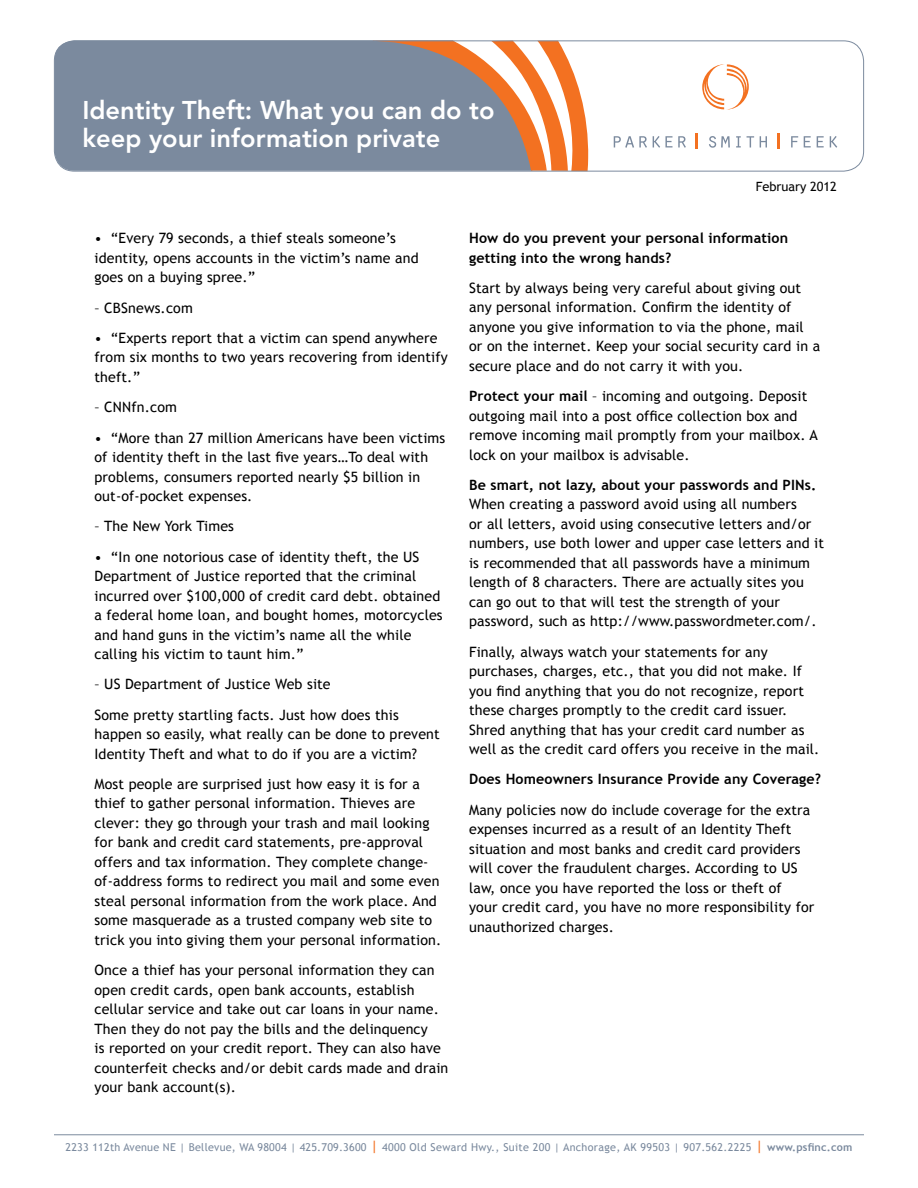
<style>
.page{position:relative;width:918px;height:1188px;background:#fff}
.page>*{position:absolute;margin:0;border:0;box-sizing:border-box;transform-origin:0 0}
.t1{font:800 25.5px/28.5px "Avenir LT Std";color:#fff}
.t2{font:14.25px/19.5px "Trebuchet MS";letter-spacing:.01em;color:#000}
.t3{font:700 14.25px/19.5px "Trebuchet MS";letter-spacing:.01em;color:#000}
.t4{font:12.75px "Trebuchet MS";color:#000}
.t5{font:10.8px "Trebuchet MS";letter-spacing:.03em;color:#7b8a9e}
.s1{font-weight:700}
.s2{font-size:15px;color:#f37121}
</style>
<div class="page">
<div style="left:54px;top:42px;width:319px;height:129px;background:#7b8a9e"></div>
<svg style="left:702px;top:64px;width:47px;height:46px"></svg>
<svg style="left:614px;top:136px;width:33px;height:12px"></svg>
<svg style="left:653px;top:136px;width:33px;height:12px"></svg>
<svg style="left:709px;top:136px;width:21px;height:12px"></svg>
<svg style="left:736px;top:136px;width:5px;height:12px"></svg>
<svg style="left:747px;top:136px;width:7px;height:12px"></svg>
<svg style="left:760px;top:136px;width:7px;height:12px"></svg>
<svg style="left:791px;top:136px;width:7px;height:11px"></svg>
<svg style="left:804px;top:136px;width:7px;height:11px"></svg>
<svg style="left:817px;top:136px;width:7px;height:11px"></svg>
<svg style="left:830px;top:136px;width:7px;height:12px"></svg>
<svg style="left:696px;top:133px;width:2px;height:16px"></svg>
<svg style="left:778px;top:133px;width:2px;height:16px"></svg>
<svg style="left:373px;top:42px;width:216px;height:128px"></svg>
<div style="left:54px;top:40px;width:810px;height:132px;border:1px solid #7b8a9e;border-radius:20px"></div>
<hr style="left:54px;top:1134px;width:810px;height:1px;background:#7b8a9e">
<h1 class="t1" style="left:82px;top:96px;width:414px">Identity Theft: What you can do to keep your information private</h1>
<p class="t4" style="left:756px;top:179px;width:83px">February 2012</p>
<p class="t2" style="left:94px;top:229px;width:326px">• “Every 79 seconds, a thief steals someone’s identity, opens accounts in the victim’s name and goes on a buying spree.”</p>
<p class="t2" style="left:94px;top:298px;width:100px">– CBSnews.com</p>
<p class="t2" style="left:94px;top:328px;width:355px">• “Experts report that a victim can spend anywhere from six months to two years recovering from identify theft.”</p>
<p class="t2" style="left:94px;top:398px;width:84px">– CNNfn.com</p>
<p class="t2" style="left:94px;top:428px;width:352px">• “More than 27 million Americans have been victims of identity theft in the last five years…To deal with problems, consumers reported nearly $5 billion in out-of-pocket expenses.</p>
<p class="t2" style="left:94px;top:517px;width:141px">– The New York Times</p>
<p class="t2" style="left:94px;top:547px;width:350px">• “In one notorious case of identity theft, the US Department of Justice reported that the criminal incurred over $100,000 of credit card debt. obtained a federal home loan, and bought homes, motorcycles and hand guns in the victim’s name all the while calling his victim to taunt him.”</p>
<p class="t2" style="left:94px;top:669px;width:306px;line-height:30.3px">– US Department of Justice Web site<br>Some pretty startling facts. Just how does this</p>
<p class="t2" style="left:94px;top:725px;width:347px">happen so easily, what really can be done to prevent<br>Identity Theft and what to do if you are a victim?</p>
<p class="t2" style="left:94px;top:774px;width:348px">Most people are surprised just how easy it is for a thief to gather personal information. Thieves are clever: they go through your trash and mail looking for bank and credit card statements, pre-approval offers and tax information. They complete change&shy;of-address forms to redirect you mail and some even steal personal information from the work place. And some masquerade as a trusted company web site to trick you into giving them your personal information.</p>
<p class="t2" style="left:94px;top:961px;width:355px">Once a thief has your personal information they can open credit cards, open bank accounts, establish cellular service and take out car loans in your name.<br>Then they do not pay the bills and the delinquency<br>is reported on your credit report. They can also have counterfeit checks and/or debit cards made and drain your bank account(s).</p>
<p class="t3" style="left:469px;top:228px;width:321px">How do you prevent your personal information getting into the wrong hands?</p>
<p class="t2" style="left:469px;top:278px;width:353px">Start by always being very careful about giving out any personal information. Confirm the identity of anyone you give information to via the phone, mail or on the internet. Keep your social security card in a secure place and do not carry it with you.</p>
<p class="t2" style="left:469px;top:387px;width:350px"><span class="s1">Protect your mail</span> – incoming and outgoing. Deposit outgoing mail into a post office collection box and remove incoming mail promptly from your mailbox. A lock on your mailbox is advisable.</p>
<p class="t3" style="left:469px;top:475px;width:349px">Be smart, not lazy, about your passwords and PINs.</p>
<p class="t2" style="left:469px;top:495px;width:356px">When creating a password avoid using all numbers<br>or all letters, avoid using consecutive letters and/or numbers, use both lower and upper case letters and it is recommended that all passwords have a minimum length of 8 characters. There are actually sites you can go out to that will test the strength of your password, such as http://www.passwordmeter.com/.</p>
<p class="t2" style="left:469px;top:642px;width:352px">Finally, always watch your statements for any purchases, charges, etc., that you did not make. If you find anything that you do not recognize, report these charges promptly to the credit card issuer.<br>Shred anything that has your credit card number as well as the credit card offers you receive in the mail.</p>
<p class="t3" style="left:469px;top:770px;width:354px">Does Homeowners Insurance Provide any Coverage?</p>
<p class="t2" style="left:469px;top:800px;width:347px">Many policies now do include coverage for the extra expenses incurred as a result of an Identity Theft situation and most banks and credit card providers will cover the fraudulent charges. According to US law, once you have reported the loss or theft of<br>your credit card, you have no more responsibility for unauthorized charges.</p>
<p class="t5" style="left:65px;top:1141px;width:789px">2233 112th Avenue NE | Bellevue, WA 98004 | 425.709.3600 <span class="s2">|</span> 4000 Old Seward Hwy., Suite 200 | Anchorage, AK 99503 | 907.562.2225 <span class="s2">|</span> <span class="s1">www.psfinc.com</span></p>
</div>
